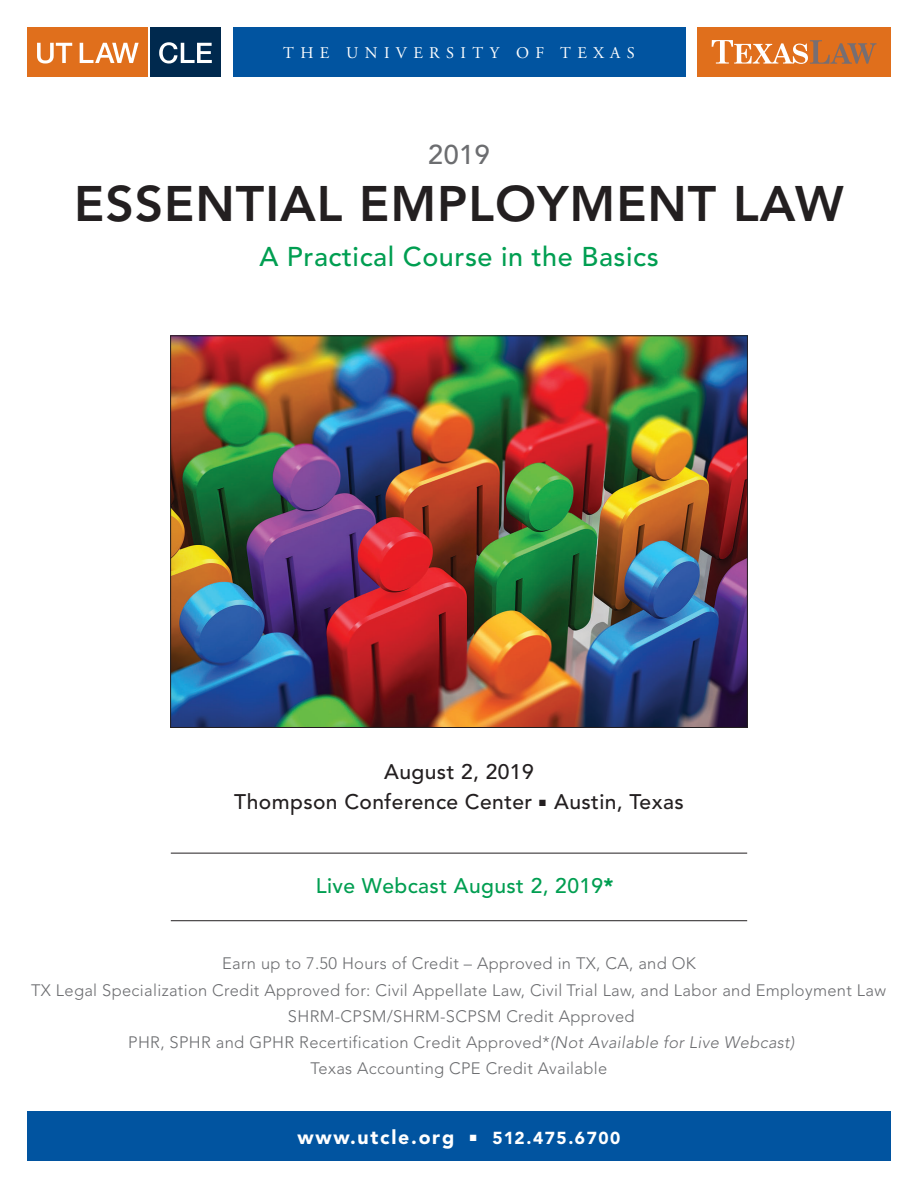
<style>
.page{position:relative;width:918px;height:1188px;background:#fff}
.page>*{position:absolute;margin:0;border:0;box-sizing:border-box;transform-origin:0 0}
.t1{font:800 49.5px "Avenir LT Std";letter-spacing:.02em;color:#231f20}
.t2{font:500 27px "Avenir LT Std";letter-spacing:.02em;color:#009e51}
.t3{font:500 27px "Avenir LT Std";color:#6c6d70}
.t4{font:500 21px/30px "Avenir LT Std";letter-spacing:.02em;color:#231f20;text-align:center}
.t5{font:500 21px "Avenir LT Std";letter-spacing:.02em;color:#009e51}
.t6{font:900 19.5px "Avenir LT Std";letter-spacing:.09em;color:#fff}
.t7{font:300 16.5px/26.2px "Avenir LT Std";letter-spacing:.02em;color:#6c6d70;text-align:center}
.t8{font:16.35px "Adobe Garamond Pro";letter-spacing:.39em;color:#fff}
.s1{font-weight:900}
.s2{font-style:italic}
.s3{font-size:17.25px}
</style>
<div class="page">
<div style="left:27px;top:1112px;width:864px;height:49px;background:#0154a0"></div>
<img style="left:172px;top:337px;width:574px;height:389px">
<hr style="left:171px;top:920px;width:576px;height:1px;background:#231f20">
<hr style="left:171px;top:853px;width:576px;height:1px;background:#231f20">
<div style="left:233px;top:27px;width:452px;height:50px;background:#0154a0"></div>
<div style="left:697px;top:27px;width:194px;height:50px;background:#e06f1c"></div>
<svg style="left:712px;top:40px;width:165px;height:24px"></svg>
<div style="left:150px;top:27px;width:71px;height:50px;background:#00294e"></div>
<div style="left:27px;top:27px;width:121px;height:50px;background:#e06f1c"></div>
<svg style="left:37px;top:43px;width:35px;height:21px"></svg>
<svg style="left:80px;top:43px;width:59px;height:20px"></svg>
<svg style="left:159px;top:42px;width:53px;height:22px"></svg>
<p class="t8" style="left:283px;top:43px;width:353px">THE UNIVERSITY OF TEXAS</p>
<h2 class="t3" style="left:428px;top:139px;width:63px">2019</h2>
<h1 class="t1" style="left:74px;top:174px;width:771px">ESSENTIAL EMPLOYMENT LAW</h1>
<h2 class="t2" style="left:259px;top:241px;width:401px">A Practical Course in the Basics</h2>
<p class="t4" style="left:234px;top:757px;width:451px">August 2, 2019<br>Thompson Conference Center ■ Austin, Texas</p>
<p class="t5" style="left:316px;top:873px;width:300px">Live Webcast August 2, 2019<span class="s1">*</span></p>
<p class="t7" style="left:31px;top:951px;width:856px">Earn up to 7.50 Hours of Credit – Approved in TX, CA, and OK<br>TX Legal Specialization Credit Approved for: Civil Appellate Law, Civil Trial Law, and Labor and Employment Law SHRM-CPSM/SHRM-SCPSM Credit Approved<br>PHR, SPHR and GPHR Recertification Credit Approved*<span class="s2">(Not Available for Live Webcast)<br></span>Texas Accounting CPE Credit Available</p>
<p class="t6" style="left:297px;top:1125px;width:325px">www.utcle.org ■ <span class="s3">512.475.6700</span></p>
</div>
